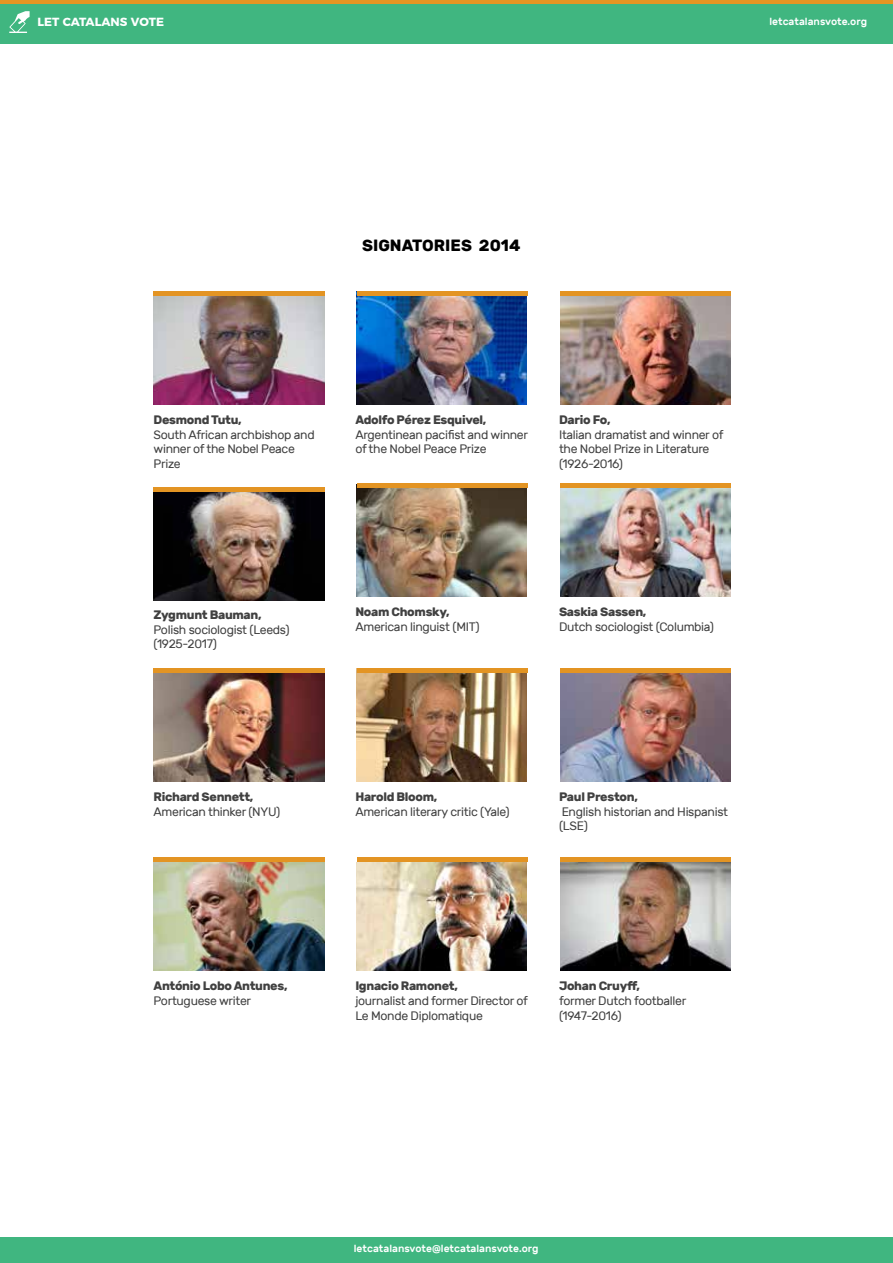
<style>
.page{position:relative;width:893px;height:1263px;background:#fff}
.page>*{position:absolute;margin:0;border:0;box-sizing:border-box;transform-origin:0 0}
.t1{font:700 16.2px "Rubik";color:#000}
.t2{font:12.3px/14.7px "Rubik";letter-spacing:-.025em;color:rgb(0 0 0/.75)}
.t3{font:700 12.3px "Rubik";letter-spacing:-.025em;color:rgb(0 0 0/.75)}
.t4{font:700 11.85px "Montserrat";color:#fff}
.t5{font:500 10.35px "Rubik";color:#fff}
</style>
<div class="page">
<img style="left:560px;top:488px;width:170px;height:109px">
<img style="left:357px;top:488px;width:170px;height:109px">
<img style="left:560px;top:296px;width:170px;height:109px">
<img style="left:357px;top:296px;width:170px;height:109px">
<img style="left:153px;top:296px;width:171px;height:109px">
<div style="left:153px;top:291px;width:171px;height:5px;background:#e39423"></div>
<div style="left:357px;top:291px;width:170px;height:5px;background:#e39423"></div>
<div style="left:560px;top:291px;width:170px;height:5px;background:#e39423"></div>
<hr style="left:357px;top:484px;width:170px;height:4px;background:#e39423">
<hr style="left:560px;top:484px;width:170px;height:4px;background:#e39423">
<img style="left:560px;top:862px;width:170px;height:109px">
<img style="left:357px;top:862px;width:170px;height:109px">
<img style="left:153px;top:862px;width:171px;height:109px">
<img style="left:560px;top:673px;width:170px;height:109px">
<img style="left:357px;top:673px;width:170px;height:109px">
<img style="left:153px;top:673px;width:171px;height:109px">
<div style="left:153px;top:668px;width:171px;height:5px;background:#e39423"></div>
<div style="left:357px;top:668px;width:170px;height:5px;background:#e39423"></div>
<div style="left:560px;top:668px;width:170px;height:5px;background:#e39423"></div>
<hr style="left:153px;top:858px;width:171px;height:4px;background:#e39423">
<hr style="left:357px;top:858px;width:170px;height:4px;background:#e39423">
<hr style="left:560px;top:858px;width:170px;height:4px;background:#e39423">
<img style="left:153px;top:492px;width:171px;height:109px">
<div style="left:153px;top:487px;width:171px;height:5px;background:#e39423"></div>
<div style="left:0;top:0;width:893px;height:43px;background:#40b680"></div>
<div style="left:0;top:1237px;width:893px;height:26px;background:#40b680"></div>
<hr style="left:0;top:0;width:892px;height:4px;background:#e49523">
<svg style="left:9px;top:11px;width:21px;height:22px"></svg>
<p class="t4" style="left:37px;top:12px;width:128px">LET CATALANS VOTE</p>
<p class="t5" style="left:769px;top:15px;width:99px">letcatalansvote.org</p>
<h1 class="t1" style="left:362px;top:235px;width:160px">SIGNATORIES 2014</h1>
<p class="t3" style="left:154px;top:412px;width:90px">Desmond Tutu,</p>
<p class="t2" style="left:154px;top:427px;width:163px">South African archbishop and winner of the Nobel Peace<br>Prize</p>
<p class="t3" style="left:355px;top:412px;width:133px">Adolfo Pérez Esquivel,</p>
<p class="t2" style="left:355px;top:427px;width:174px">Argentinean pacifist and winner of the Nobel Peace Prize</p>
<p class="t3" style="left:559px;top:412px;width:53px">Dario Fo,</p>
<p class="t2" style="left:559px;top:427px;width:166px">Italian dramatist and winner of the Nobel Prize in Literature (1926-2016)</p>
<p class="t3" style="left:154px;top:607px;width:110px">Zygmunt Bauman,</p>
<p class="t2" style="left:154px;top:622px;width:138px">Polish sociologist (Leeds) (1925-2017)</p>
<p class="t3" style="left:355px;top:605px;width:96px">Noam Chomsky,</p>
<p class="t2" style="left:355px;top:620px;width:126px">American linguist (MIT)</p>
<p class="t3" style="left:559px;top:605px;width:89px">Saskia Sassen,</p>
<p class="t2" style="left:559px;top:620px;width:156px">Dutch sociologist (Columbia)</p>
<p class="t3" style="left:154px;top:789px;width:101px">Richard Sennett,</p>
<p class="t2" style="left:154px;top:804px;width:128px">American thinker (NYU)</p>
<p class="t3" style="left:355px;top:789px;width:83px">Harold Bloom,</p>
<p class="t2" style="left:355px;top:804px;width:156px">American literary critic (Yale)</p>
<p class="t3" style="left:559px;top:789px;width:80px">Paul Preston,</p>
<p class="t2" style="left:559px;top:804px;width:171px">English historian and Hispanist (LSE)</p>
<p class="t3" style="left:154px;top:979px;width:136px">António Lobo Antunes,</p>
<p class="t2" style="left:154px;top:993px;width:99px">Portuguese writer</p>
<p class="t3" style="left:355px;top:979px;width:104px">Ignacio Ramonet,</p>
<p class="t2" style="left:355px;top:993px;width:174px">journalist and former Director of<br>Le Monde Diplomatique</p>
<p class="t3" style="left:559px;top:979px;width:83px">Johan Cruyff,</p>
<p class="t2" style="left:559px;top:993px;width:129px">former Dutch footballer (1947-2016)</p>
<p class="t5" style="left:354px;top:1242px;width:186px">letcatalansvote@letcatalansvote.org</p>
</div>
